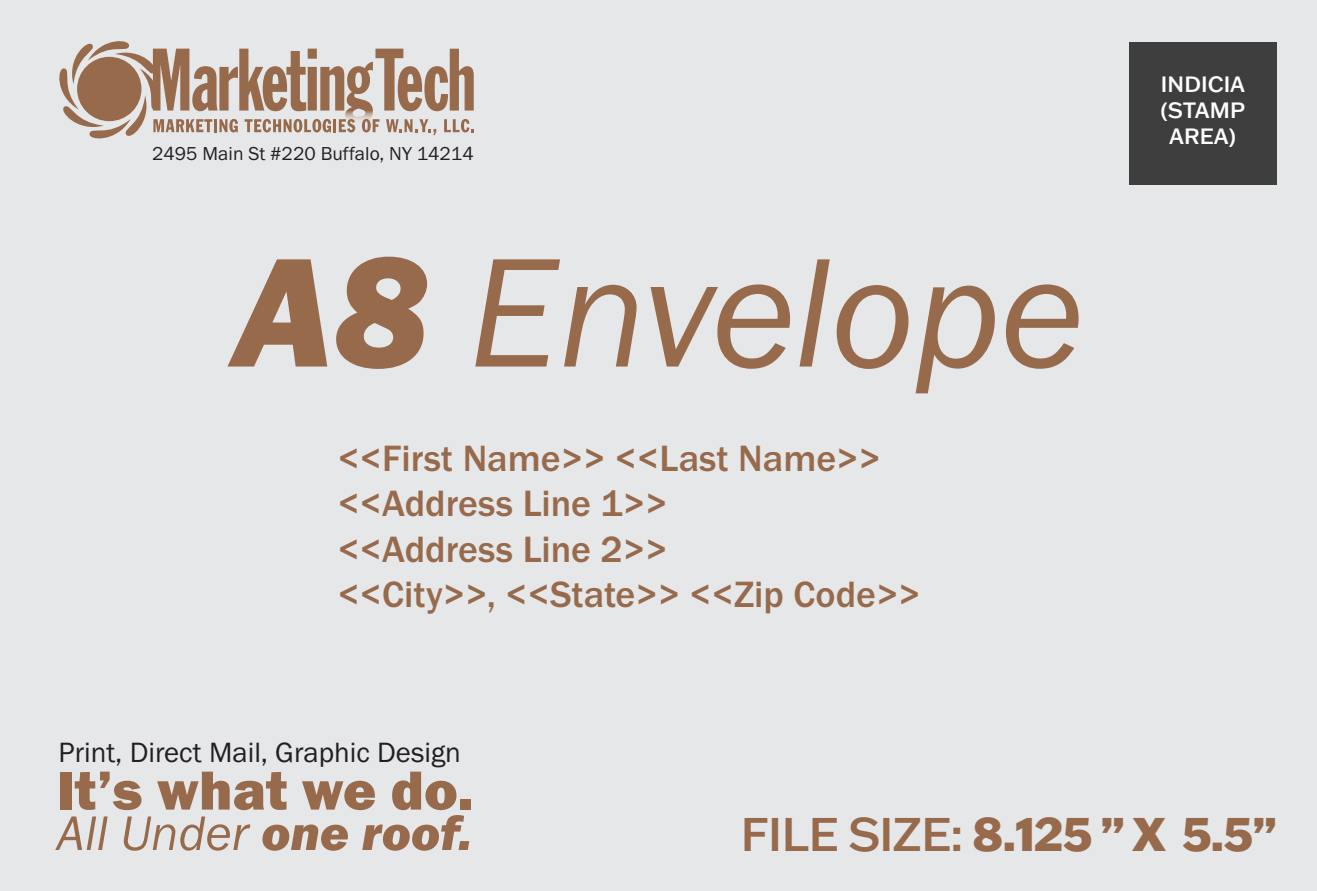
<style>
.page{position:relative;width:1317px;height:891px;background:#fff}
.page>*{position:absolute;margin:0;border:0;box-sizing:border-box;transform-origin:0 0}
.t1{font:160.65px "Franklin Gothic URW Boo Ita";color:#976a4c}
.t2{font:56.93px "Franklin Gothic URW Hea";color:#976a4c}
.t3{font:50.18px "Franklin Gothic URW Boo Ita";color:#976a4c}
.t4{font:800 46.12px "Franklin Gothic ATF";color:#976a4c}
.t5{font:500 38.02px/45.4px "Franklin Gothic URW";color:#976a4c}
.t6{font:29.03px "Franklin Gothic URW Boo";color:#231f20}
.t7{font:500 21.6px/26.1px "Franklin Gothic ATF";color:#fff;text-align:center}
.t8{font:19.35px "Franklin Gothic URW Boo";color:#231f20}
.s1{font-family:"Franklin Gothic URW Hea Ita"}
.s2{font-weight:500}
</style>
<div class="page">
<div style="left:0;top:0;width:1316px;height:891px;background:#e6e7e9"></div>
<svg style="left:59px;top:41px;width:415px;height:98px"></svg>
<div style="left:1128px;top:42px;width:148px;height:143px;background:#3e3e3f"></div>
<p class="t8" style="left:152px;top:141px;width:323px">2495 Main St #220 Buffalo, NY 14214</p>
<h1 class="t1" style="left:233px;top:212px;width:852px"><span class="s1">A8</span> Envelope</h1>
<p class="t5" style="left:338px;top:435px;width:584px">&lt;&lt;First Name&gt;&gt; &lt;&lt;Last Name&gt;&gt; &lt;&lt;Address Line 1&gt;&gt;<br>&lt;&lt;Address Line 2&gt;&gt;<br>&lt;&lt;City&gt;&gt;, &lt;&lt;State&gt;&gt; &lt;&lt;Zip Code&gt;&gt;</p>
<p class="t6" style="left:59px;top:734px;width:404px">Print, Direct Mail, Graphic Design</p>
<p class="t7" style="left:1160px;top:70px;width:86px">INDICIA (STAMP<br>AREA)</p>
<h2 class="t2" style="left:57px;top:754px;width:418px">It’s what we do.</h2>
<h3 class="t3" style="left:57px;top:802px;width:417px">All Under <span class="s1">one roof.</span></h3>
<p class="t4" style="left:741px;top:804px;width:537px"><span class="s2">FILE SIZE:</span> 8.125 ” X 5.5”</p>
</div>
